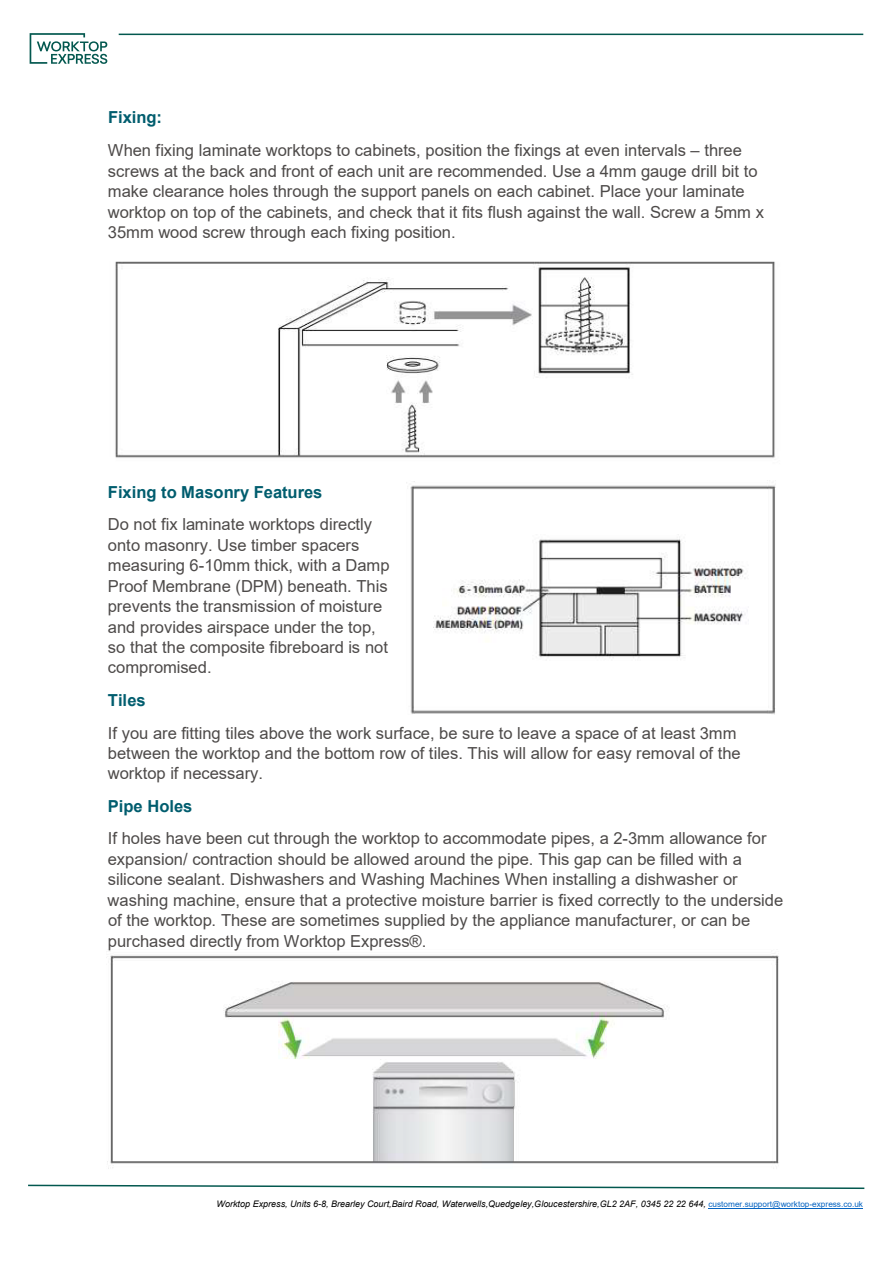
<style>
.page{position:relative;width:893px;height:1263px;background:#fff}
.page>*{position:absolute;margin:0;border:0;box-sizing:border-box;transform-origin:0 0}
.t1{font:16.5px/20.4px "Arial";color:#4d4a49}
.t2{font:700 16.5px "Arial";color:#005d6e}
.t3{font:italic 9px "Arial";color:#000}
.s1{font-style:normal;font-size:8.25px;color:#0563c1}
</style>
<div class="page">
<svg style="left:28px;top:1184px;width:837px;height:5px"></svg>
<hr style="left:708px;top:1208px;width:155px;height:1px;background:#0563c1">
<img style="left:106px;top:951px;width:673px;height:218px">
<img style="left:115px;top:261px;width:660px;height:197px">
<img style="left:410px;top:481px;width:366px;height:234px">
<hr style="left:119px;top:34px;width:744px;height:1px;background:#03584f">
<svg style="left:30px;top:33px;width:77px;height:31px"></svg>
<p class="t2" style="left:108px;top:106px;width:56px">Fixing:</p>
<p class="t1" style="left:108px;top:140px;width:658px">When fixing laminate worktops to cabinets, position the fixings at even intervals – three screws at the back and front of each unit are recommended. Use a 4mm gauge drill bit to make clearance holes through the support panels on each cabinet. Place your laminate worktop on top of the cabinets, and check that it fits flush against the wall. Screw a 5mm x 35mm wood screw through each fixing position.</p>
<p class="t2" style="left:108px;top:480px;width:216px">Fixing to Masonry Features</p>
<p class="t1" style="left:108px;top:514px;width:283px">Do not fix laminate worktops directly onto masonry. Use timber spacers measuring 6-10mm thick, with a Damp Proof Membrane (DPM) beneath. This prevents the transmission of moisture and provides airspace under the top, so that the composite fibreboard is not compromised.</p>
<p class="t2" style="left:108px;top:688px;width:39px">Tiles</p>
<p class="t1" style="left:108px;top:722px;width:634px">If you are fitting tiles above the work surface, be sure to leave a space of at least 3mm between the worktop and the bottom row of tiles. This will allow for easy removal of the worktop if necessary.</p>
<p class="t2" style="left:108px;top:794px;width:86px">Pipe Holes</p>
<p class="t1" style="left:108px;top:828px;width:677px">If holes have been cut through the worktop to accommodate pipes, a 2-3mm allowance for expansion/ contraction should be allowed around the pipe. This gap can be filled with a silicone sealant. Dishwashers and Washing Machines When installing a dishwasher or washing machine, ensure that a protective moisture barrier is fixed correctly to the underside of the worktop. These are sometimes supplied by the appliance manufacturer, or can be purchased directly from Worktop Express®.</p>
<p class="t3" style="left:217px;top:1198px;width:648px">Worktop Express, Units 6-8, Brearley Court,Baird Road, Waterwells,Quedgeley,Gloucestershire,GL2 2AF, 0345 22 22 644, <span class="s1">customer.support@worktop-express.co.uk</span></p>
</div>
